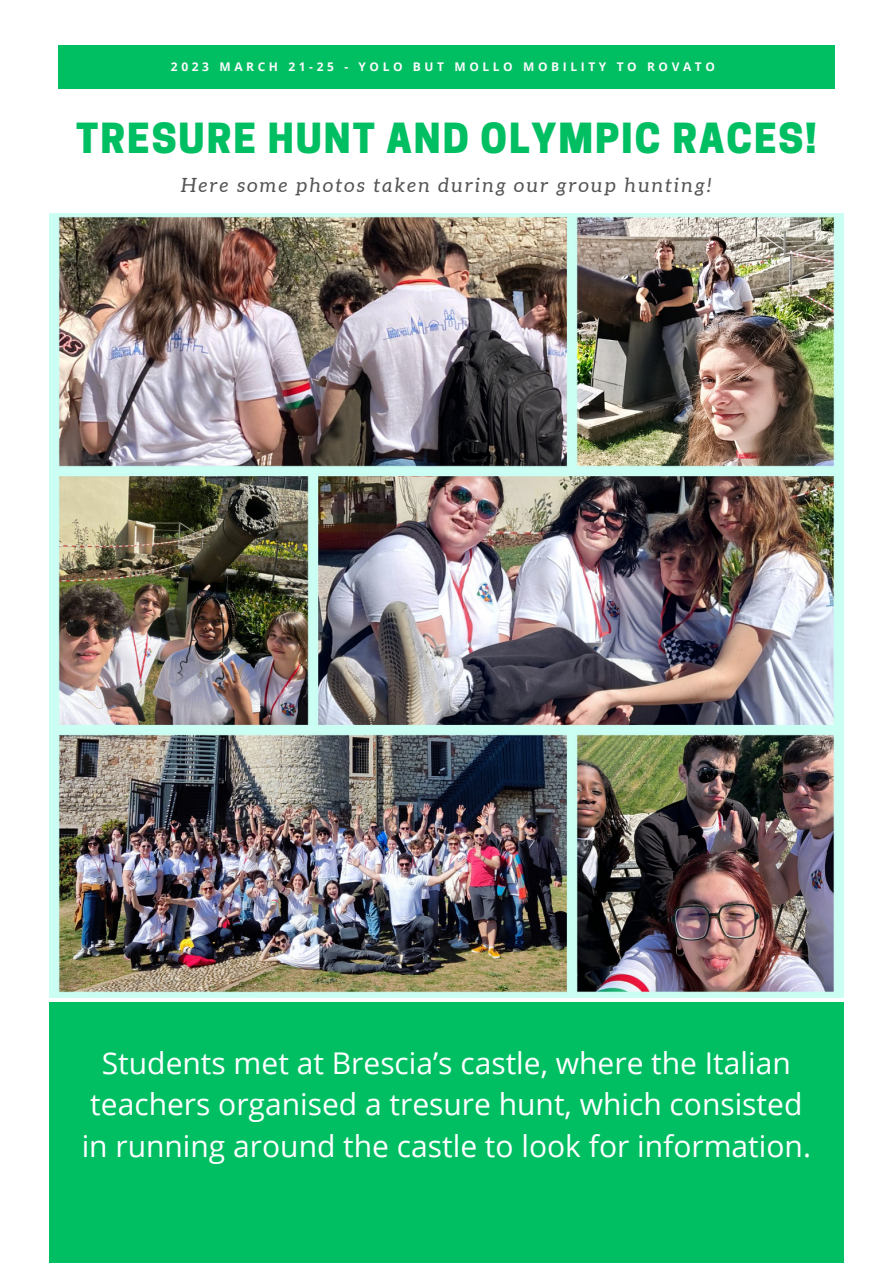
<style>
.page{position:relative;width:893px;height:1264px;background:#fff}
.page>*{position:absolute;margin:0;border:0;box-sizing:border-box;transform-origin:0 0}
.t1{font:800 39px "Cooper Hewitt";letter-spacing:.05em;color:#00bf63}
.t2{font:30px/41.5px "Open Sans";color:#fff;text-align:center}
.t3{font:italic 19.65px "Aleo";letter-spacing:.12em;color:#545454}
.t4{font:700 12px "Open Sans";letter-spacing:.3em;color:#fafafa}
</style>
<div class="page">
<div style="left:58px;top:45px;width:776px;height:44px;background:#00bf63"></div>
<img style="left:49px;top:213px;width:794px;height:784px">
<div style="left:49px;top:1002px;width:794px;height:260px;background:#00bf63"></div>
<p class="t4" style="left:171px;top:58px;width:545px">2023 MARCH 21-25 - YOLO BUT MOLLO MOBILITY TO ROVATO</p>
<p class="t4" style="left:181px;top:58px;width:155px">2022 APRIL 10 16</p>
<p class="t4" style="left:647px;top:58px;width:66px">TURKEY</p>
<p class="t1" style="left:76px;top:124px;width:741px">TRESURE HUNT AND OLYMPIC RACES!</p>
<p class="t3" style="left:181px;top:174px;width:531px">Here some photos taken during our group hunting!</p>
<p class="t2" style="left:82px;top:1041px;width:730px">Students met at Brescia’s castle, where the Italian teachers organised a tresure hunt, which consisted in running around the castle to look for information.</p>
</div>
